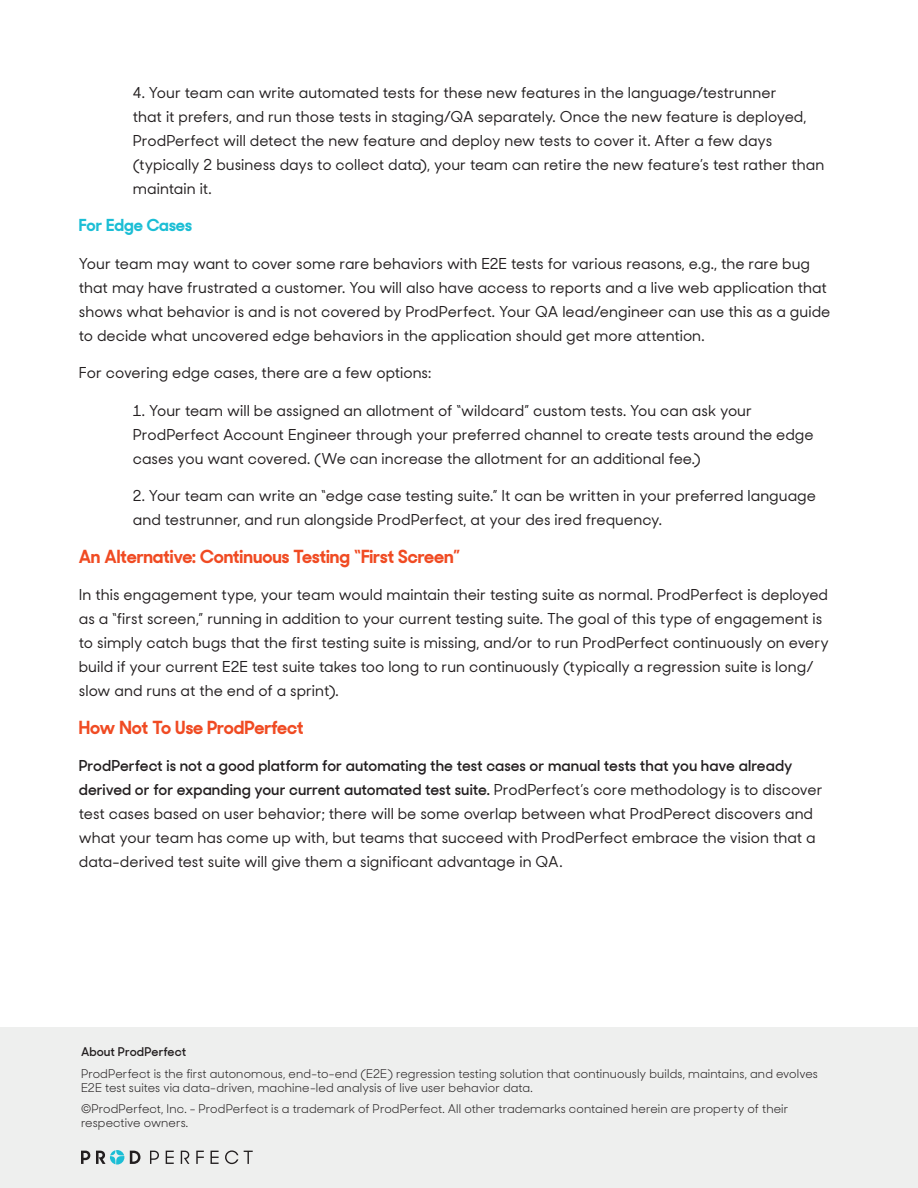
<style>
.page{position:relative;width:918px;height:1188px;background:#fff}
.page>*{position:absolute;margin:0;border:0;box-sizing:border-box;transform-origin:0 0}
.Body{font:700 18px "Sharp Sans Display No 2";letter-spacing:-.01em;color:#f04b23}
.Body-2{font:700 16.5px "Sharp Sans Display No 2";color:#1cbed5}
.Body-3{font:500 15px/24px "Sharp Sans Display No 2";color:#231f20}
.Boilerplate_Body{font:12px/14.4px "Sharp Sans Display No 2";letter-spacing:.01em;color:#231f20}
.Boilerplate_Header{font:600 12px "Sharp Sans Display No 2";letter-spacing:.005em;color:#231f20}
.s1{font-weight:600}
</style>
<div class="page">
<div style="left:0;top:1027px;width:918px;height:161px;background:#eeefee"></div>
<svg style="left:81px;top:1151px;width:9px;height:13px"></svg>
<svg style="left:130px;top:1151px;width:10px;height:13px"></svg>
<svg style="left:150px;top:1151px;width:9px;height:13px"></svg>
<svg style="left:166px;top:1151px;width:8px;height:13px"></svg>
<svg style="left:181px;top:1151px;width:8px;height:13px"></svg>
<svg style="left:196px;top:1151px;width:8px;height:13px"></svg>
<svg style="left:211px;top:1151px;width:8px;height:13px"></svg>
<svg style="left:225px;top:1150px;width:13px;height:14px"></svg>
<svg style="left:244px;top:1151px;width:9px;height:13px"></svg>
<svg style="left:96px;top:1150px;width:28px;height:15px"></svg>
<p class="Body-3" style="left:133px;top:79px;width:693px">4. Your team can write automated tests for these new features in the language/testrunner<br>that it prefers, and run those tests in staging/QA separately. Once the new feature is deployed, ProdPerfect will detect the new feature and deploy new tests to cover it. After a few days (typically 2 business days to collect data), your team can retire the new feature’s test rather than maintain it.</p>
<p class="Body-2" style="left:79px;top:211px;width:115px">For Edge Cases</p>
<p class="Body-3" style="left:79px;top:250px;width:753px">Your team may want to cover some rare behaviors with E2E tests for various reasons, e.g., the rare bug that may have frustrated a customer. You will also have access to reports and a live web application that shows what behavior is and is not covered by ProdPerfect. Your QA lead/engineer can use this as a guide to decide what uncovered edge behaviors in the application should get more attention.</p>
<p class="Body-3" style="left:79px;top:359px;width:354px">For covering edge cases, there are a few options:</p>
<p class="Body-3" style="left:133px;top:397px;width:682px">1. Your team will be assigned an allotment of “wildcard” custom tests. You can ask your<br>ProdPerfect Account Engineer through your preferred channel to create tests around the edge cases you want covered. (We can increase the allotment for an additional fee.)</p>
<p class="Body-3" style="left:133px;top:482px;width:685px">2. Your team can write an “edge case testing suite.” It can be written in your preferred language and testrunner, and run alongside ProdPerfect, at your des ired frequency.</p>
<p class="Body" style="left:79px;top:541px;width:383px">An Alternative: Continuous Testing “First Screen”</p>
<p class="Body-3" style="left:79px;top:581px;width:752px">In this engagement type, your team would maintain their testing suite as normal. ProdPerfect is deployed as a “first screen,” running in addition to your current testing suite. The goal of this type of engagement is to simply catch bugs that the first testing suite is missing, and/or to run ProdPerfect continuously on every build if your current E2E test suite takes too long to run continuously (typically a regression suite is long/ slow and runs at the end of a sprint).</p>
<p class="Body" style="left:79px;top:712px;width:226px">How Not To Use ProdPerfect</p>
<p class="Body-3" style="left:79px;top:752px;width:745px"><span class="s1">ProdPerfect is not a good platform for automating the test cases or manual tests that you have already derived or for expanding your current automated test suite.</span> ProdPerfect’s core methodology is to discover test cases based on user behavior; there will be some overlap between what ProdPerect discovers and what your team has come up with, but teams that succeed with ProdPerfect embrace the vision that a data-derived test suite will give them a significant advantage in QA.</p>
<p class="Boilerplate_Header" style="left:81px;top:1042px;width:107px">About ProdPerfect</p>
<p class="Boilerplate_Body" style="left:81px;top:1065px;width:738px">ProdPerfect is the first autonomous, end-to-end (E2E) regression testing solution that continuously builds, maintains, and evolves<br>E2E test suites via data-driven, machine-led analysis of live user behavior data.</p>
<p class="Boilerplate_Body" style="left:81px;top:1100px;width:709px">©ProdPerfect, Inc. - ProdPerfect is a trademark of ProdPerfect. All other trademarks contained herein are property of their respective owners.</p>
</div>
